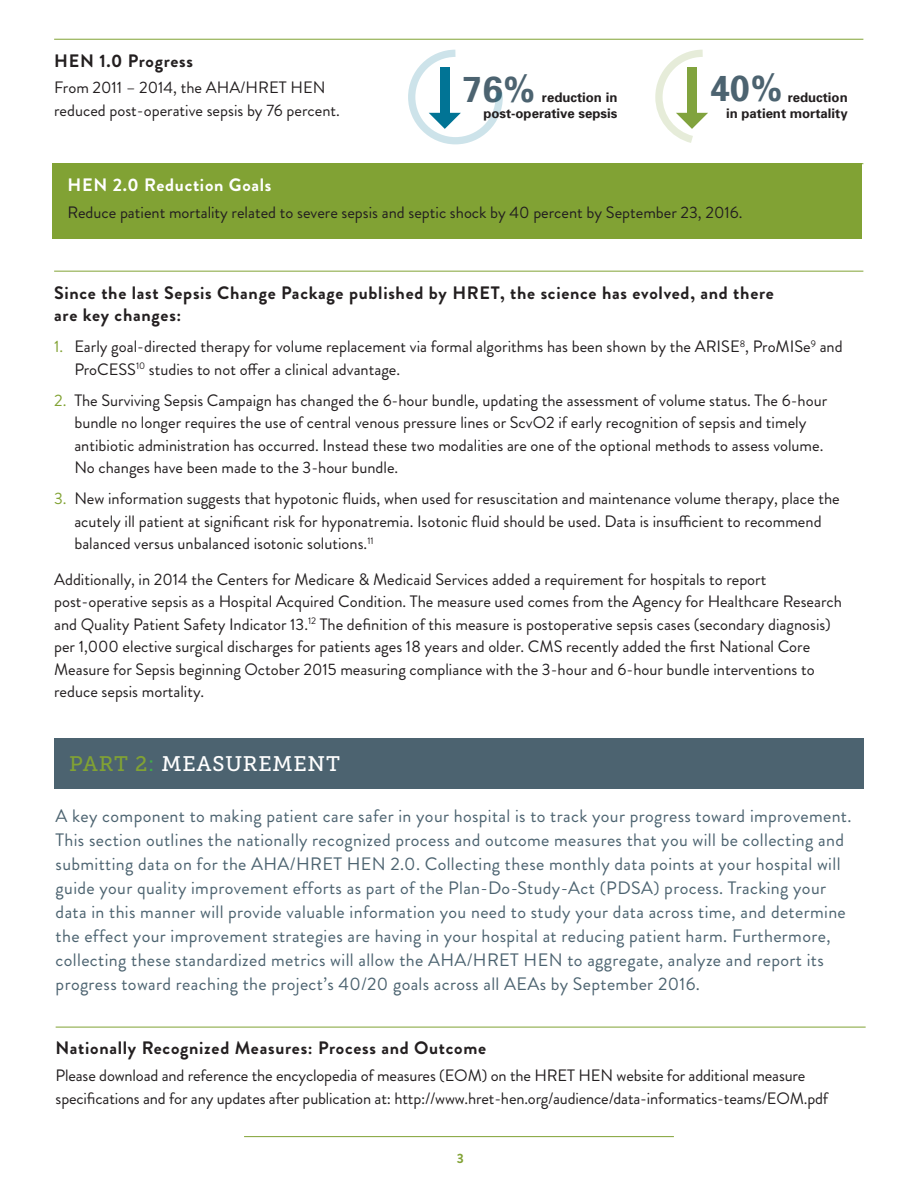
<style>
.page{position:relative;width:918px;height:1188px;background:#fff}
.page>*{position:absolute;margin:0;border:0;box-sizing:border-box;transform-origin:0 0}
.t1{font:700 36.15px "Univers";color:#4c6370}
.t2{font:21px "Museo Slab 500";letter-spacing:.04em;color:#fff}
.t3{font:18px/24px "Brandon Grotesque";letter-spacing:.02em;color:#4c6370}
.t4{font:700 18px/22.5px "Brandon Grotesque";letter-spacing:.04em;color:#231f20}
.t5{font:700 18px "Brandon Grotesque";letter-spacing:.04em;color:#fff}
.t6{font:16.5px/22.5px "Brandon Grotesque";color:#231f20}
.t7{font:700 13.5px "Brandon Grotesque";color:#81a234}
.t8{font:700 13.2px/15.8px "Univers";color:#231f20;text-align:right}
.s1{color:#81a234}
.s2{color:#40ae49}
</style>
<div class="page">
<hr style="left:244px;top:1136px;width:430px;height:1px;background:#81a234">
<div style="left:53px;top:164px;width:809px;height:75px;background:#81a234"></div>
<hr style="left:54px;top:39px;width:809px;height:1px;background:#81a234">
<hr style="left:54px;top:163px;width:809px;height:1px;background:#81a234">
<hr style="left:54px;top:271px;width:809px;height:1px;background:#81a234">
<div style="left:54px;top:738px;width:810px;height:51px;background:#4c6370"></div>
<hr style="left:56px;top:1027px;width:810px;height:1px;background:#81a234">
<svg style="left:408px;top:50px;width:95px;height:94px"></svg>
<svg style="left:655px;top:50px;width:53px;height:93px"></svg>
<h3 class="t4" style="left:54px;top:49px;width:140px">HEN 1.0 Progress</h3>
<p class="t6" style="left:54px;top:77px;width:287px">From 2011 – 2014, the AHA/HRET HEN reduced post-operative sepsis by 76 percent.</p>
<h1 class="t1" style="left:463px;top:66px;width:74px">76%</h1>
<p class="t8" style="left:483px;top:89px;width:136px">reduction in post-operative sepsis</p>
<h1 class="t1" style="left:710px;top:65px;width:74px">40%</h1>
<p class="t8" style="left:726px;top:89px;width:123px">reduction<br>in patient mortality</p>
<h3 class="t5" style="left:68px;top:172px;width:205px">HEN 2.0 Reduction Goals</h3>
<p class="t6" style="left:68px;top:201px;width:676px">Reduce patient mortality related to severe sepsis and septic shock by 40 percent by September 23, 2016.</p>
<h3 class="t4" style="left:54px;top:281px;width:721px">Since the last Sepsis Change Package published by HRET, the science has evolved, and there are key changes:</h3>
<p class="t6" style="left:74px;top:335px;width:770px;text-indent:-20px"><span class="s1">1.</span> Early goal-directed therapy for volume replacement via formal algorithms has been shown by the ARISE<sup>8</sup>, ProMISe<sup>9</sup> and<br>ProCESS<sup>10</sup> studies to not offer a clinical advantage.</p>
<p class="t6" style="left:74px;top:389px;width:754px;text-indent:-20px"><span class="s1">2.</span> The Surviving Sepsis Campaign has changed the 6-hour bundle, updating the assessment of volume status. The 6-hour bundle no longer requires the use of central venous pressure lines or ScvO2 if early recognition of sepsis and timely antibiotic administration has occurred. Instead these two modalities are one of the optional methods to assess volume.<br>No changes have been made to the 3-hour bundle.</p>
<p class="t6" style="left:74px;top:488px;width:767px;text-indent:-20px"><span class="s1">3.</span> New information suggests that hypotonic fluids, when used for resuscitation and maintenance volume therapy, place the acutely ill patient at significant risk for hyponatremia. Isotonic fluid should be used. Data is insufficient to recommend balanced versus unbalanced isotonic solutions.<sup>11</sup></p>
<p class="t6" style="left:54px;top:568px;width:789px">Additionally, in 2014 the Centers for Medicare &amp; Medicaid Services added a requirement for hospitals to report post-operative sepsis as a Hospital Acquired Condition. The measure used comes from the Agency for Healthcare Research and Quality Patient Safety Indicator 13.<sup>12</sup> The definition of this measure is postoperative sepsis cases (secondary diagnosis) per 1,000 elective surgical discharges for patients ages 18 years and older. CMS recently added the first National Core Measure for Sepsis beginning October 2015 measuring compliance with the 3-hour and 6-hour bundle interventions to reduce sepsis mortality.</p>
<h2 class="t2" style="left:69px;top:752px;width:272px"><span class="s1">PART 2</span><span class="s2">:</span> MEASUREMENT</h2>
<p class="t3" style="left:56px;top:804px;width:797px">A key component to making patient care safer in your hospital is to track your progress toward improvement.<br>This section outlines the nationally recognized process and outcome measures that you will be collecting and submitting data on for the AHA/HRET HEN 2.0. Collecting these monthly data points at your hospital will guide your quality improvement efforts as part of the Plan-Do-Study-Act (PDSA) process. Tracking your data in this manner will provide valuable information you need to study your data across time, and determine the effect your improvement strategies are having in your hospital at reducing patient harm. Furthermore, collecting these standardized metrics will allow the AHA/HRET HEN to aggregate, analyze and report its progress toward reaching the project’s 40/20 goals across all AEAs by September 2016.</p>
<h3 class="t4" style="left:56px;top:1037px;width:432px">Nationally Recognized Measures: Process and Outcome</h3>
<p class="t6" style="left:56px;top:1065px;width:774px">Please download and reference the encyclopedia of measures (EOM) on the HRET HEN website for additional measure specifications and for any updates after publication at: http://www.hret-hen.org/audience/data-informatics-teams/EOM.pdf</p>
<p class="t7" style="left:457px;top:1149px;width:9px">3</p>
</div>
